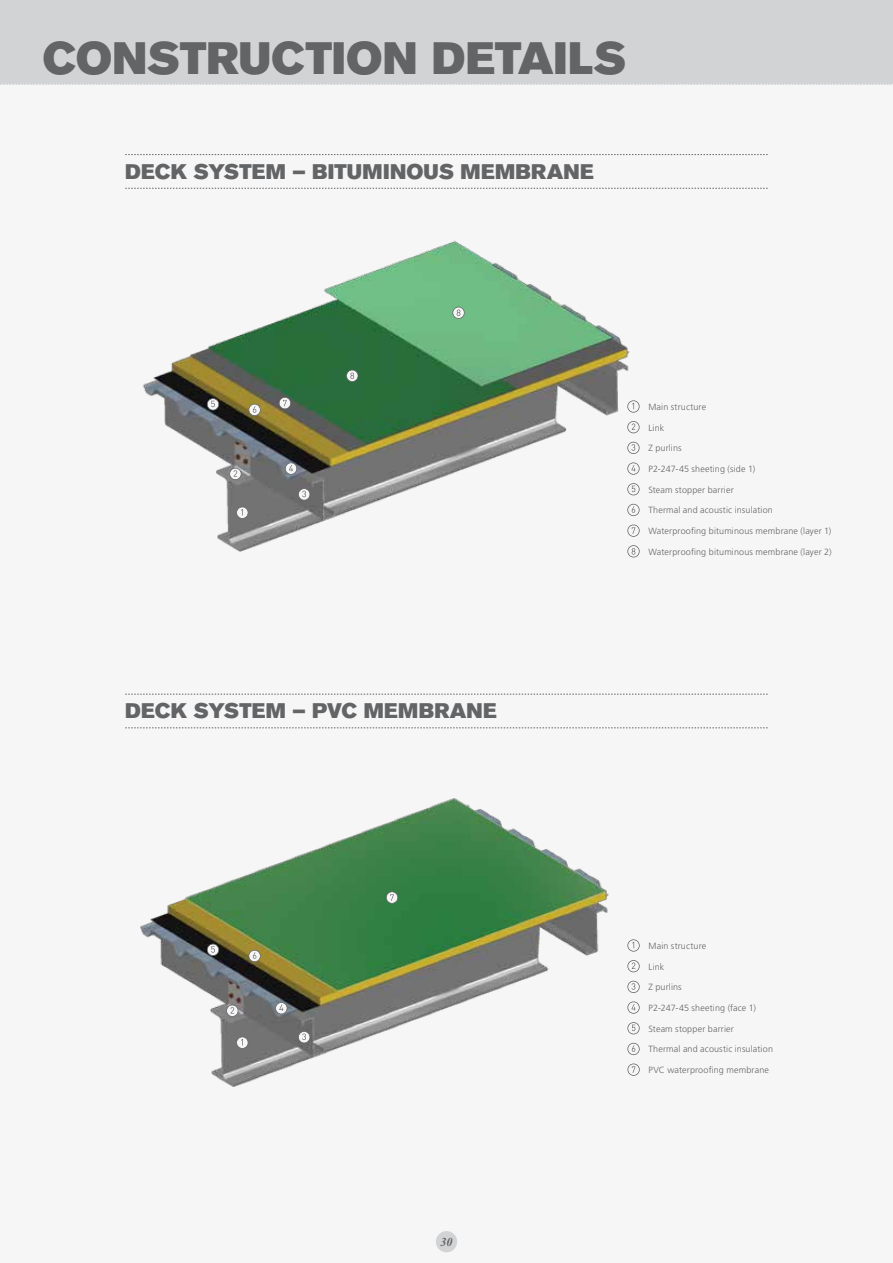
<style>
.page{position:relative;width:893px;height:1263px;background:#f6f6f6}
.page>*{position:absolute;margin:0;border:0;box-sizing:border-box;transform-origin:0 0}
.t1{font:45px "Akzidenz Grotesk BQ Super";letter-spacing:.005em;color:#636466}
.t2{font:21px "Akzidenz Grotesk BQ Super";letter-spacing:.01em;color:#636466}
.t3{font:italic 700 12px "Times New Roman";color:#636466}
.t4{font:300 9px "Frutiger LT Std";letter-spacing:.015em;color:#636466}
</style>
<div class="page">
<div style="left:436px;top:1231px;width:21px;height:21px;background:#d1d3d4;border-radius:50%"></div>
<svg style="left:125px;top:188px;width:643px;height:1px"></svg>
<svg style="left:125px;top:727px;width:643px;height:1px"></svg>
<svg style="left:125px;top:154px;width:643px;height:1px"></svg>
<svg style="left:125px;top:694px;width:643px;height:1px"></svg>
<img style="left:143px;top:240px;width:493px;height:318px">
<img style="left:140px;top:798px;width:495px;height:289px">
<svg style="left:236px;top:507px;width:12px;height:12px"></svg>
<div style="left:0;top:0;width:893px;height:85px;background:#d1d3d4"></div>
<svg style="left:0;top:84px;width:893px;height:1px"></svg>
<svg style="left:627px;top:400px;width:13px;height:13px"></svg>
<svg style="left:627px;top:939px;width:13px;height:13px"></svg>
<svg style="left:627px;top:421px;width:13px;height:12px"></svg>
<svg style="left:627px;top:960px;width:13px;height:12px"></svg>
<svg style="left:627px;top:442px;width:13px;height:12px"></svg>
<svg style="left:627px;top:981px;width:13px;height:12px"></svg>
<svg style="left:627px;top:462px;width:13px;height:13px"></svg>
<svg style="left:627px;top:1001px;width:13px;height:13px"></svg>
<svg style="left:627px;top:504px;width:13px;height:12px"></svg>
<svg style="left:627px;top:1043px;width:13px;height:12px"></svg>
<svg style="left:627px;top:524px;width:13px;height:13px"></svg>
<svg style="left:627px;top:1063px;width:13px;height:13px"></svg>
<svg style="left:386px;top:891px;width:12px;height:13px"></svg>
<svg style="left:627px;top:483px;width:13px;height:12px"></svg>
<svg style="left:627px;top:1022px;width:13px;height:12px"></svg>
<svg style="left:236px;top:1036px;width:12px;height:13px"></svg>
<svg style="left:275px;top:1002px;width:12px;height:12px"></svg>
<svg style="left:248px;top:950px;width:13px;height:12px"></svg>
<svg style="left:248px;top:404px;width:13px;height:12px"></svg>
<svg style="left:229px;top:468px;width:13px;height:12px"></svg>
<svg style="left:285px;top:462px;width:12px;height:13px"></svg>
<svg style="left:279px;top:397px;width:12px;height:12px"></svg>
<svg style="left:207px;top:944px;width:12px;height:12px"></svg>
<svg style="left:207px;top:398px;width:12px;height:12px"></svg>
<svg style="left:226px;top:1005px;width:12px;height:12px"></svg>
<svg style="left:298px;top:1031px;width:12px;height:12px"></svg>
<svg style="left:298px;top:488px;width:12px;height:12px"></svg>
<svg style="left:627px;top:545px;width:13px;height:12px"></svg>
<svg style="left:452px;top:307px;width:13px;height:12px"></svg>
<svg style="left:346px;top:370px;width:12px;height:12px"></svg>
<h1 class="t1" style="left:43px;top:32px;width:585px">CONSTRUCTION DETAILS</h1>
<h2 class="t2" style="left:125px;top:159px;width:470px">DECK SYSTEM – BITUMINOUS MEMBRANE</h2>
<h2 class="t2" style="left:125px;top:699px;width:373px">DECK SYSTEM – PVC MEMBRANE</h2>
<h3 class="t3" style="left:440px;top:1233px;width:13px">30</h3>
<p class="t4" style="left:648px;top:402px;width:59px">Main structure</p>
<p class="t4" style="left:648px;top:422px;width:17px">Link</p>
<p class="t4" style="left:648px;top:443px;width:35px">Z purlins</p>
<p class="t4" style="left:648px;top:464px;width:108px">P2-247-45 sheeting (side 1)</p>
<p class="t4" style="left:648px;top:484px;width:87px">Steam stopper barrier</p>
<p class="t4" style="left:648px;top:505px;width:126px">Thermal and acoustic insulation</p>
<p class="t4" style="left:648px;top:526px;width:184px">Waterproofing bituminous membrane (layer 1)</p>
<p class="t4" style="left:648px;top:546px;width:185px">Waterproofing bituminous membrane (layer 2)</p>
<p class="t4" style="left:648px;top:941px;width:59px">Main structure</p>
<p class="t4" style="left:648px;top:961px;width:17px">Link</p>
<p class="t4" style="left:648px;top:982px;width:35px">Z purlins</p>
<p class="t4" style="left:648px;top:1003px;width:109px">P2-247-45 sheeting (face 1)</p>
<p class="t4" style="left:648px;top:1023px;width:87px">Steam stopper barrier</p>
<p class="t4" style="left:648px;top:1044px;width:126px">Thermal and acoustic insulation</p>
<p class="t4" style="left:648px;top:1065px;width:122px">PVC waterproofing membrane</p>
</div>
